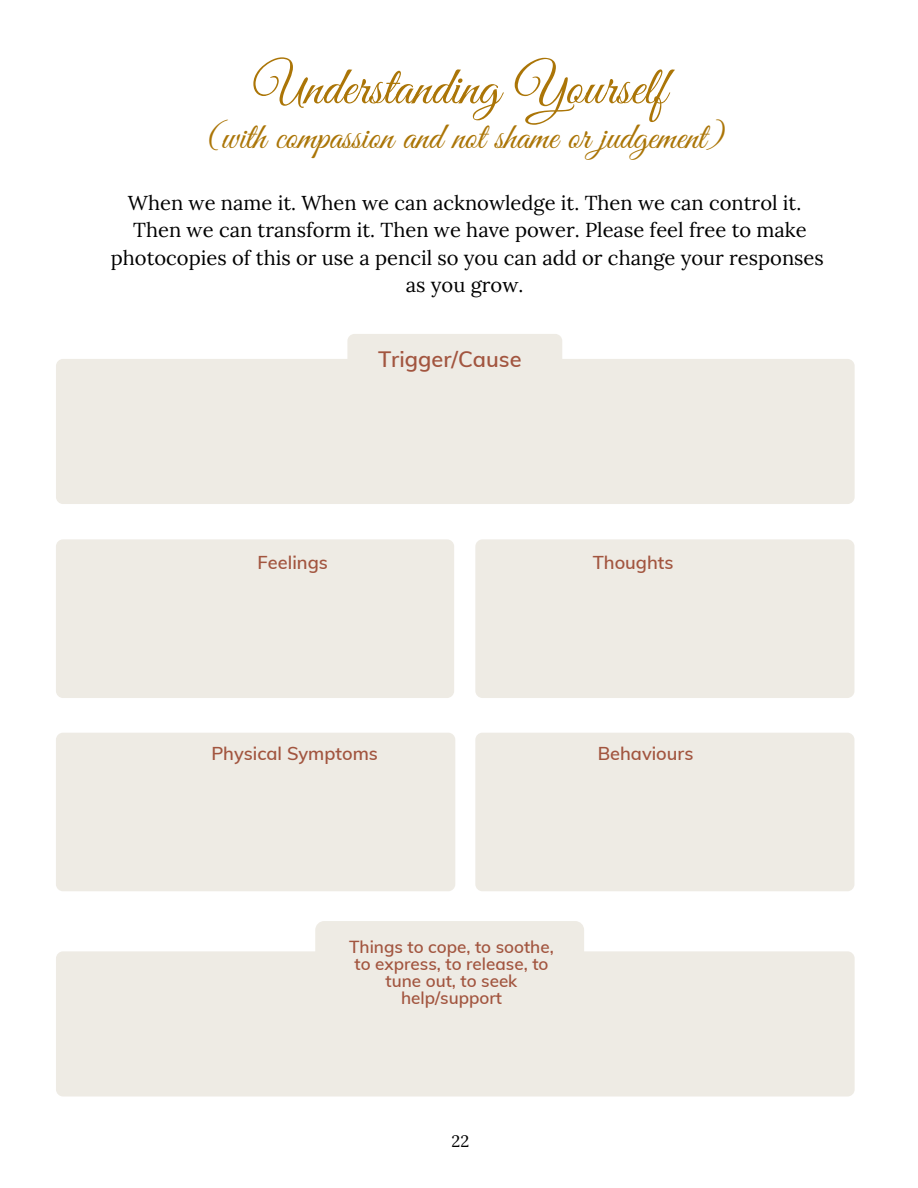
<style>
.page{position:relative;width:918px;height:1188px;background:#fff}
.page>*{position:absolute;margin:0;border:0;box-sizing:border-box;transform-origin:0 0}
.t1{font:54px "Great Vibes";color:#ab7507}
.t2{font:37.5px "Great Vibes";color:#ab7507}
.t3{font:600 21.75px "Muli";color:#a2553f}
.t4{font:20.1px/27.5px "Lora";color:#000;text-align:center}
.t5{font:600 18.15px "Muli";color:#a2553f}
.t6{font:600 17.1px/16.8px "Muli";color:#a2553f;text-align:center}
.t7{font:16.5px "Lora";color:#000}
</style>
<div class="page">
<div style="left:56px;top:359px;width:799px;height:145px;background:#eeebe4;border-radius:7px"></div>
<div style="left:347px;top:334px;width:215px;height:49px;background:#eeebe4;border-radius:7px"></div>
<div style="left:56px;top:539px;width:398px;height:159px;background:#eeebe4;border-radius:7px"></div>
<div style="left:475px;top:539px;width:379px;height:159px;background:#eeebe4;border-radius:7px"></div>
<div style="left:56px;top:733px;width:399px;height:158px;background:#eeebe4;border-radius:7px"></div>
<div style="left:475px;top:733px;width:379px;height:158px;background:#eeebe4;border-radius:7px"></div>
<div style="left:56px;top:951px;width:799px;height:146px;background:#eeebe4;border-radius:7px"></div>
<div style="left:315px;top:921px;width:269px;height:63px;background:#eeebe4;border-radius:9px"></div>
<p class="t1" style="left:254px;top:57px;width:414px">Understanding Yourself</p>
<p class="t2" style="left:208px;top:116px;width:518px">(with compassion and not shame or judgement)</p>
<p class="t4" style="left:111px;top:189px;width:715px">When we name it. When we can acknowledge it. Then we can control it.<br>Then we can transform it. Then we have power. Please feel free to make photocopies of this or use a pencil so you can add or change your responses as you grow.</p>
<p class="t3" style="left:378px;top:345px;width:145px">Trigger/Cause</p>
<p class="t5" style="left:258px;top:551px;width:72px">Feelings</p>
<p class="t5" style="left:593px;top:551px;width:82px">Thoughts</p>
<p class="t5" style="left:211px;top:742px;width:168px">Physical Symptoms</p>
<p class="t5" style="left:598px;top:742px;width:97px">Behaviours</p>
<p class="t6" style="left:349px;top:938px;width:206px">Things to cope, to soothe, to express, to release, to tune out, to seek help/support</p>
<p class="t7" style="left:452px;top:1131px;width:19px">22</p>
</div>
